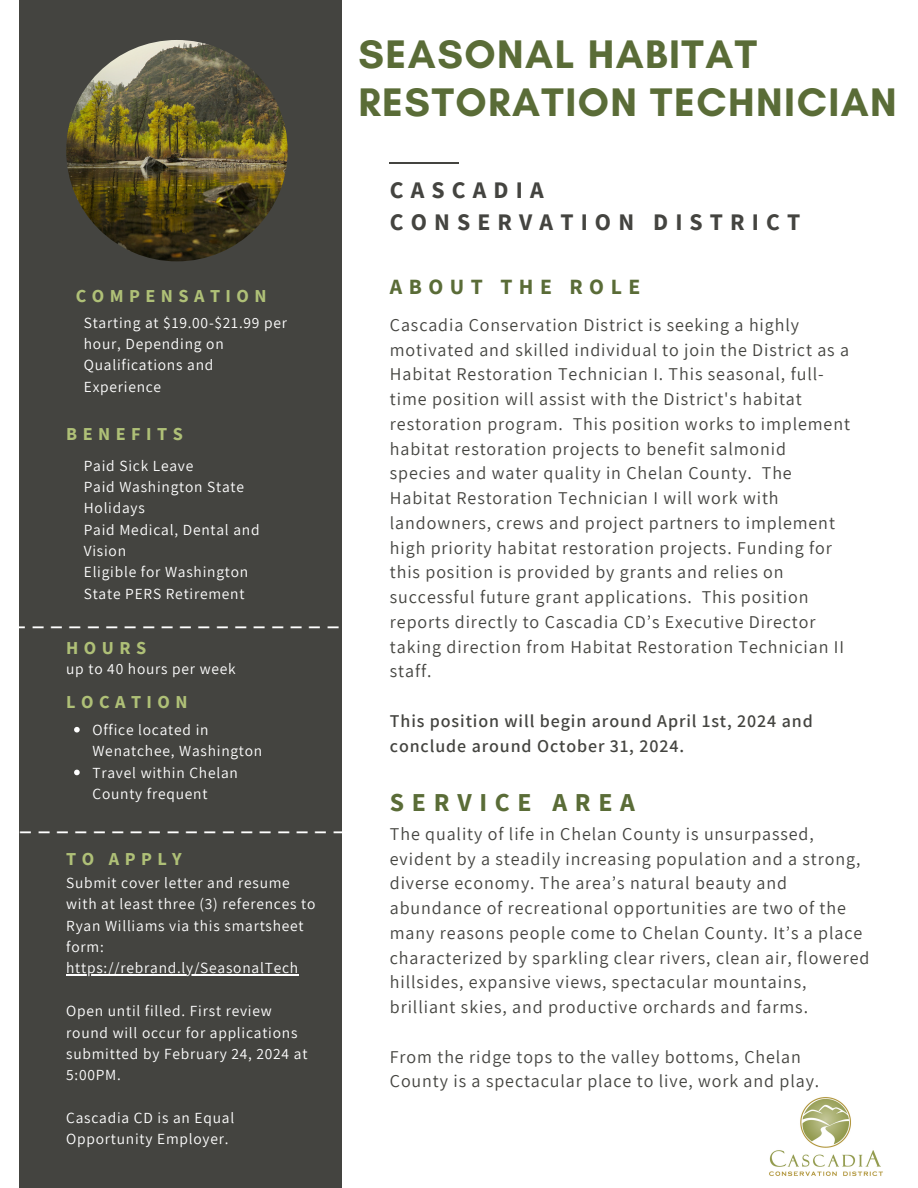
<style>
.page{position:relative;width:918px;height:1188px;background:#fff}
.page>*{position:absolute;margin:0;border:0;box-sizing:border-box;transform-origin:0 0}
.t1{font:700 40.65px/48.3px "Glacial Indifference";letter-spacing:.035em;color:#5a6c37}
.t2{font:700 25.8px "Source Sans Pro";letter-spacing:.3em;color:#5a6c37}
.t3{font:700 23.7px/32.7px "Source Sans Pro";letter-spacing:.3em;color:#444440}
.t4{font:700 23.1px "Source Sans Pro";color:#fff}
.t5{font:700 21.75px "Source Sans Pro";letter-spacing:.3em;color:#5a6c37}
.t6{font:700 18.3px "Source Sans Pro";letter-spacing:.3em;color:#afc077}
.t7{font:18px/24.8px "Assistant";letter-spacing:.05em;color:#444440}
.t8{font:600 18px/24.8px "Assistant";letter-spacing:.05em;color:#444440}
.t9{font:15.45px/21.3px "Assistant";letter-spacing:.05em;color:#fff}
</style>
<div class="page">
<div style="left:20px;top:0;width:322px;height:1188px;background:#444440"></div>
<hr style="left:390px;top:162px;width:69px;height:2px;background:#444440">
<img style="left:66px;top:40px;width:222px;height:221px;border-radius:50%">
<img style="left:769px;top:1097px;width:114px;height:79px">
<svg style="left:74px;top:727px;width:6px;height:6px"></svg>
<svg style="left:74px;top:770px;width:6px;height:5px"></svg>
<hr style="left:66px;top:975px;width:233px;height:1px;background:#fff">
<h4 class="t1" style="left:358px;top:29px;width:540px">SEASONAL HABITAT<br>RESTORATION TECHNICIAN</h4>
<p class="t6" style="left:76px;top:284px;width:192px">COMPENSATION</p>
<p class="t9" style="left:84px;top:311px;width:205px">Starting at $19.00-$21.99 per hour, Depending on<br>Qualifications and<br>Experience</p>
<p class="t6" style="left:66px;top:422px;width:118px">BENEFITS</p>
<h5 class="t9" style="left:84px;top:454px;width:111px">Paid Sick Leave</h5>
<p class="t9" style="left:84px;top:476px;width:162px">Paid Washington State<br>Holidays</p>
<h2 class="t9" style="left:84px;top:518px;width:177px">Paid Medical, Dental and<br>Vision</h2>
<p class="t9" style="left:84px;top:561px;width:166px">Eligible for Washington<br>State PERS Retirement</p>
<h6 class="t4" style="left:14px;top:602px;width:326px">__________________</h6>
<p class="t6" style="left:66px;top:636px;width:82px">HOURS</p>
<h4 class="t9" style="left:66px;top:658px;width:171px">up to 40 hours per week</h4>
<p class="t6" style="left:66px;top:690px;width:123px">LOCATION</p>
<p class="t9" style="left:92px;top:718px;width:171px">Office located in<br>Wenatchee, Washington</p>
<h4 class="t9" style="left:92px;top:761px;width:147px">Travel within Chelan<br>County frequent</h4>
<h2 class="t4" style="left:20px;top:807px;width:326px">__________________</h2>
<p class="t6" style="left:66px;top:847px;width:117px">TO APPLY</p>
<p class="t9" style="left:66px;top:872px;width:251px">Submit cover letter and resume with at least three (3) references to<br>Ryan Williams via this smartsheet form:</p>
<p class="t9" style="left:66px;top:957px;width:233px">https://rebrand.ly/SeasonalTech</p>
<p class="t9" style="left:66px;top:1000px;width:243px">Open until filled. First review round will occur for applications submitted by February 24, 2024 at<br>5:00PM.</p>
<h1 class="t9" style="left:66px;top:1107px;width:170px">Cascadia CD is an Equal<br>Opportunity Employer.</h1>
<p class="t3" style="left:390px;top:173px;width:412px">CASCADIA<br>CONSERVATION DISTRICT</p>
<h6 class="t5" style="left:390px;top:272px;width:252px">ABOUT THE ROLE</h6>
<h6 class="t7" style="left:390px;top:312px;width:462px">Cascadia Conservation District is seeking a highly motivated and skilled individual to join the District as a Habitat Restoration Technician I. This seasonal, full&shy;time position will assist with the District's habitat restoration program. This position works to implement habitat restoration projects to benefit salmonid species and water quality in Chelan County. The Habitat Restoration Technician I will work with landowners, crews and project partners to implement high priority habitat restoration projects. Funding for this position is provided by grants and relies on successful future grant applications. This position reports directly to Cascadia CD’s Executive Director taking direction from Habitat Restoration Technician II staff.</h6>
<p class="t8" style="left:390px;top:708px;width:424px">This position will begin around April 1st, 2024 and conclude around October 31, 2024.</p>
<h3 class="t2" style="left:390px;top:785px;width:247px">SERVICE AREA</h3>
<p class="t7" style="left:390px;top:821px;width:481px">The quality of life in Chelan County is unsurpassed, evident by a steadily increasing population and a strong, diverse economy. The area’s natural beauty and abundance of recreational opportunities are two of the many reasons people come to Chelan County. It’s a place characterized by sparkling clear rivers, clean air, flowered hillsides, expansive views, spectacular mountains, brilliant skies, and productive orchards and farms.</p>
<h4 class="t7" style="left:390px;top:1044px;width:431px">From the ridge tops to the valley bottoms, Chelan<br>County is a spectacular place to live, work and play.</h4>
</div>
